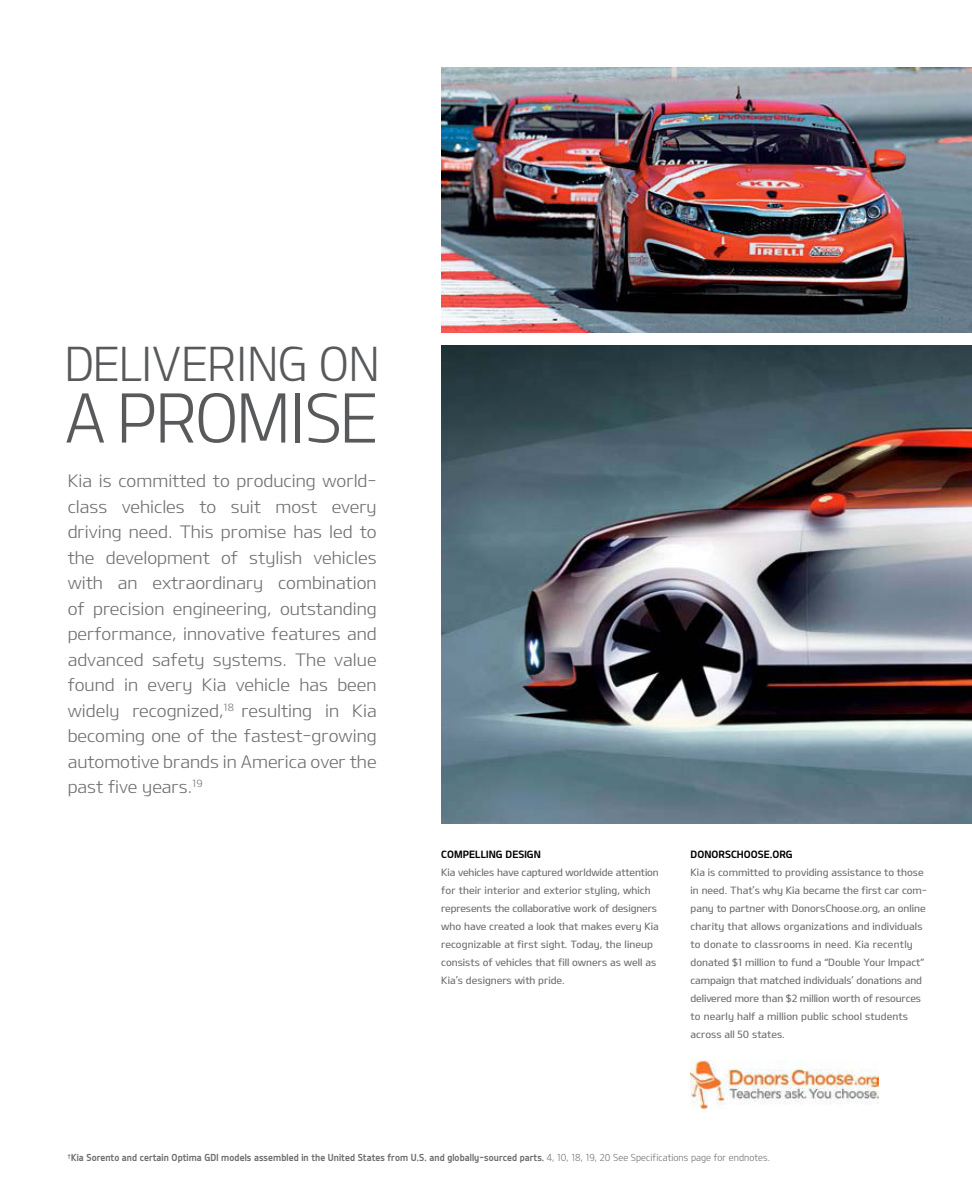
<style>
.page{position:relative;width:972px;height:1188px;background:#fff}
.page>*{position:absolute;margin:0;border:0;box-sizing:border-box;transform-origin:0 0}
.t1{font:67.65px "KIAOTFL";letter-spacing:-.03em;color:#58595b;scale:.93 1}
.t2{font:47.1px "KIAOTFL";letter-spacing:-.01em;color:#58595b;scale:.93 1}
.t3{font:17.25px/25.5px "KIAOTFL";color:#6d6f71;text-align:justify}
.t4{font:10.2px/18px "KIAOTFM";color:#6d6f71}
.t5{font:10.2px "KIAOTFB";color:#000}
.t6{font:9.75px "KIAOTFB";letter-spacing:.01em;color:#6d6f71;scale:.9 1}
.s1{font-family:"KIAOTFL"}
</style>
<div class="page">
<img style="left:441px;top:346px;width:531px;height:477px">
<img style="left:691px;top:1061px;width:188px;height:47px">
<img style="left:441px;top:68px;width:531px;height:264px">
<h2 class="t2" style="left:65px;top:334px;width:340px">Delivering on</h2>
<h1 class="t1" style="left:65px;top:375px;width:338px">a promise</h1>
<p class="t3" style="left:68px;top:467px;width:311px">Kia is committed to producing world&shy;class vehicles to suit most every driving need. this promise has led to the development of stylish vehicles with an extraordinary combination of precision engineering, outstanding performance, innovative features and advanced safety systems. the value found in every Kia vehicle has been widely recognized,<sup>18</sup> resulting in Kia becoming one of the fastest-growing automotive brands in america over the past five years.<sup>19</sup></p>
<p class="t5" style="left:441px;top:847px;width:101px">COMpelling design</p>
<p class="t4" style="left:441px;top:863px;width:219px">Kia vehicles have captured worldwide attention for their interior and exterior styling, which represents the collaborative work of designers who have created a look that makes every Kia recognizable at first sight. Today, the lineup consists of vehicles that fill owners as well as Kia’s designers with pride.</p>
<p class="t5" style="left:691px;top:847px;width:104px">dOnOrsCHOOse.Org</p>
<p class="t4" style="left:691px;top:863px;width:238px">Kia is committed to providing assistance to those in need. That’s why Kia became the first car com&shy;pany to partner with DonorsChoose.org, an online charity that allows organizations and individuals to donate to classrooms in need. Kia recently donated $1 million to fund a “Double Your Impact” campaign that matched individuals’ donations and delivered more than $2 million worth of resources to nearly half a million public school students across all 50 states.</p>
<p class="t6" style="left:68px;top:1151px;width:782px"><sup>†</sup>kia sorento and certain Optima gdi models assembled in the United states from U.s. and globally-sourced parts. <span class="s1">4, 10, 18, 19, 20 see specifications page for endnotes.</span></p>
</div>
